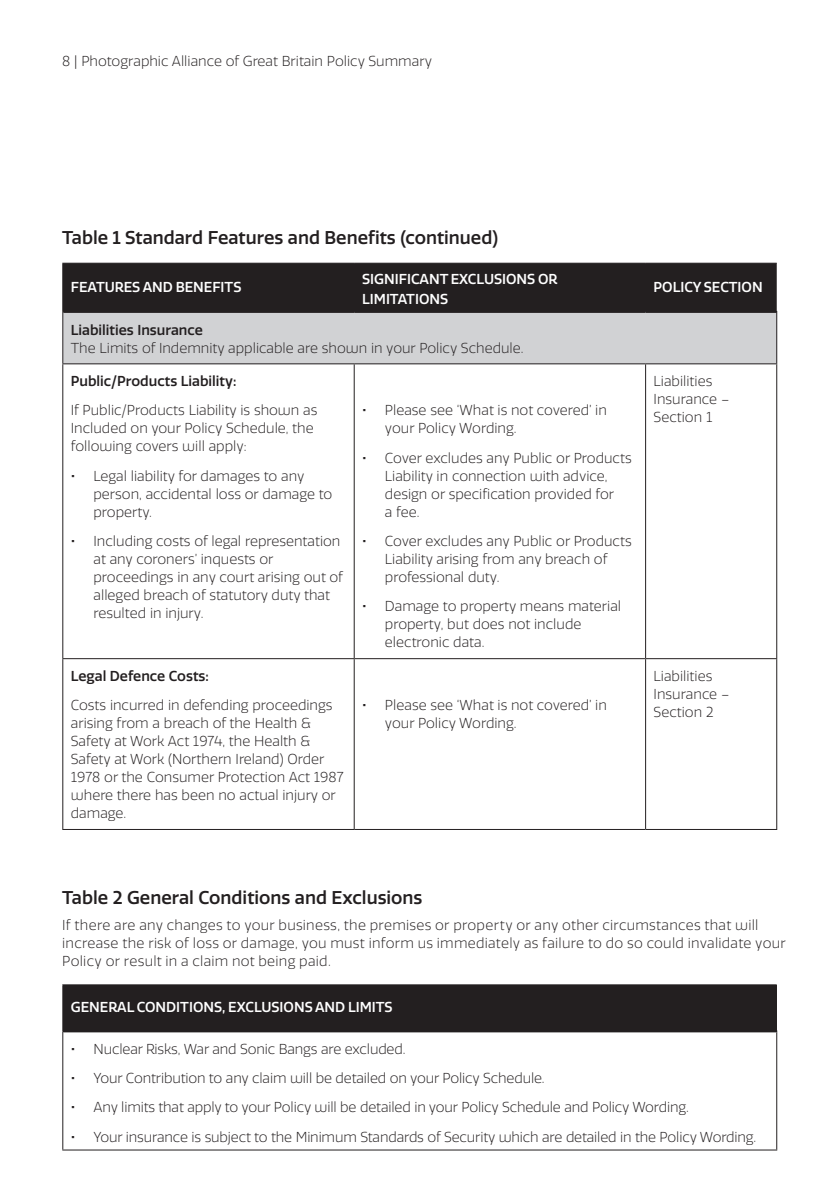
<style>
.page{position:relative;width:837px;height:1192px;background:#fff}
.page>*{position:absolute;margin:0;border:0;box-sizing:border-box;transform-origin:0 0}
.t1{font:500 18px "RSA Sans";color:#231f20}
.t2{font:300 14px/18px "RSA Sans";color:#231f20}
.t3{font:500 14px/20px "RSA Sans";color:#fff}
.t4{font:500 14px "RSA Sans";color:#231f20}
.s1{font-weight:500}
</style>
<div class="page">
<div style="left:63px;top:985px;width:713px;height:46px;background:#231f20"></div>
<hr style="left:62px;top:984px;width:714px;height:1px;background:#231f20">
<hr style="left:62px;top:985px;width:1px;height:46px;background:#231f20">
<hr style="left:62px;top:1031px;width:1px;height:119px;background:#231f20">
<hr style="left:776px;top:1032px;width:1px;height:118px;background:#231f20">
<hr style="left:63px;top:1030px;width:714px;height:2px;background:#231f20">
<hr style="left:62px;top:1150px;width:715px;height:1px;background:#231f20">
<div style="left:63px;top:264px;width:713px;height:47px;background:#231f20"></div>
<div style="left:63px;top:312px;width:713px;height:52px;background:#d1d2d4"></div>
<hr style="left:62px;top:312px;width:1px;height:51px;background:#231f20">
<hr style="left:776px;top:313px;width:1px;height:50px;background:#231f20">
<hr style="left:62px;top:364px;width:1px;height:294px;background:#231f20">
<hr style="left:353px;top:364px;width:1px;height:294px;background:#231f20">
<hr style="left:645px;top:364px;width:1px;height:294px;background:#231f20">
<hr style="left:776px;top:364px;width:1px;height:294px;background:#231f20">
<hr style="left:62px;top:659px;width:1px;height:170px;background:#231f20">
<hr style="left:353px;top:659px;width:1px;height:170px;background:#231f20">
<hr style="left:645px;top:659px;width:1px;height:170px;background:#231f20">
<hr style="left:776px;top:659px;width:1px;height:170px;background:#231f20">
<hr style="left:62px;top:263px;width:292px;height:1px;background:#231f20">
<hr style="left:62px;top:264px;width:1px;height:48px;background:#231f20">
<hr style="left:354px;top:263px;width:291px;height:1px;background:#231f20">
<hr style="left:645px;top:263px;width:131px;height:1px;background:#231f20">
<hr style="left:63px;top:311px;width:291px;height:2px;background:#231f20">
<hr style="left:354px;top:311px;width:291px;height:2px;background:#231f20">
<hr style="left:645px;top:311px;width:132px;height:2px;background:#231f20">
<hr style="left:62px;top:363px;width:292px;height:1px;background:#231f20">
<hr style="left:354px;top:363px;width:291px;height:1px;background:#231f20">
<hr style="left:645px;top:363px;width:132px;height:1px;background:#231f20">
<hr style="left:62px;top:658px;width:292px;height:1px;background:#231f20">
<hr style="left:354px;top:658px;width:291px;height:1px;background:#231f20">
<hr style="left:645px;top:658px;width:132px;height:1px;background:#231f20">
<hr style="left:62px;top:829px;width:292px;height:1px;background:#231f20">
<hr style="left:354px;top:829px;width:291px;height:1px;background:#231f20">
<hr style="left:645px;top:829px;width:132px;height:1px;background:#231f20">
<p class="t2" style="left:62px;top:52px;width:371px">8 | Photographic Alliance of Great Britain Policy Summary</p>
<p class="t1" style="left:62px;top:226px;width:437px">Table 1 Standard Features and Benefits (continued)</p>
<p class="t3" style="left:71px;top:277px;width:172px">FEATURES AND BENEFITS</p>
<p class="t3" style="left:362px;top:269px;width:197px">SIGNIFICANT EXCLUSIONS OR<br>LIMITATIONS</p>
<p class="t3" style="left:653px;top:277px;width:110px">POLICY SECTION</p>
<p class="t4" style="left:71px;top:321px;width:133px">Liabilities Insurance</p>
<p class="t2" style="left:71px;top:339px;width:454px">The Limits of Indemnity applicable are shown in your Policy Schedule.</p>
<p class="t4" style="left:71px;top:373px;width:167px">Public/Products Liability:</p>
<p class="t2" style="left:71px;top:402px;width:248px">If Public/Products Liability is shown as<br>Included on your Policy Schedule, the following covers will apply:</p>
<p class="t2" style="left:93px;top:467px;width:240px;text-indent:-23px"><span class="s1">•</span> Legal liability for damages to any person, accidental loss or damage to property.</p>
<p class="t2" style="left:93px;top:532px;width:251px;text-indent:-23px"><span class="s1">•</span> Including costs of legal representation at any coroners’ inquests or proceedings in any court arising out of alleged breach of statutory duty that resulted in injury.</p>
<p class="t2" style="left:653px;top:372px;width:77px">Liabilities<br>Insurance –<br>Section 1</p>
<p class="t2" style="left:385px;top:402px;width:223px;text-indent:-23px"><span class="s1">•</span> Please see ‘What is not covered’ in your Policy Wording.</p>
<p class="t2" style="left:385px;top:449px;width:248px;text-indent:-23px"><span class="s1">•</span> Cover excludes any Public or Products<br>Liability in connection with advice, design or specification provided for<br>a fee.</p>
<p class="t2" style="left:385px;top:532px;width:248px;text-indent:-23px"><span class="s1">•</span> Cover excludes any Public or Products<br>Liability arising from any breach of professional duty.</p>
<p class="t2" style="left:385px;top:598px;width:238px;text-indent:-23px"><span class="s1">•</span> Damage to property means material property, but does not include electronic data.</p>
<p class="t4" style="left:71px;top:667px;width:139px">Legal Defence Costs:</p>
<p class="t2" style="left:71px;top:696px;width:274px">Costs incurred in defending proceedings arising from a breach of the Health &amp; Safety at Work Act 1974, the Health &amp; Safety at Work (Northern Ireland) Order 1978 or the Consumer Protection Act 1987 where there has been no actual injury or damage.</p>
<p class="t2" style="left:385px;top:696px;width:223px;text-indent:-23px"><span class="s1">•</span> Please see ‘What is not covered’ in your Policy Wording.</p>
<p class="t2" style="left:653px;top:667px;width:77px">Liabilities<br>Insurance –<br>Section 2</p>
<p class="t1" style="left:62px;top:886px;width:361px">Table 2 General Conditions and Exclusions</p>
<p class="t2" style="left:62px;top:916px;width:724px">If there are any changes to your business, the premises or property or any other circumstances that will increase the risk of loss or damage, you must inform us immediately as failure to do so could invalidate your<br>Policy or result in a claim not being paid.</p>
<p class="t3" style="left:71px;top:997px;width:323px">GENERAL CONDITIONS, EXCLUSIONS AND LIMITS</p>
<p class="t2" style="left:71px;top:1040px;width:336px"><span class="s1">•</span> Nuclear Risks, War and Sonic Bangs are excluded.</p>
<p class="t2" style="left:71px;top:1069px;width:475px"><span class="s1">•</span> Your Contribution to any claim will be detailed on your Policy Schedule.</p>
<p class="t2" style="left:71px;top:1098px;width:619px"><span class="s1">•</span> Any limits that apply to your Policy will be detailed in your Policy Schedule and Policy Wording.</p>
<p class="t2" style="left:71px;top:1128px;width:686px"><span class="s1">•</span> Your insurance is subject to the Minimum Standards of Security which are detailed in the Policy Wording.</p>
</div>
